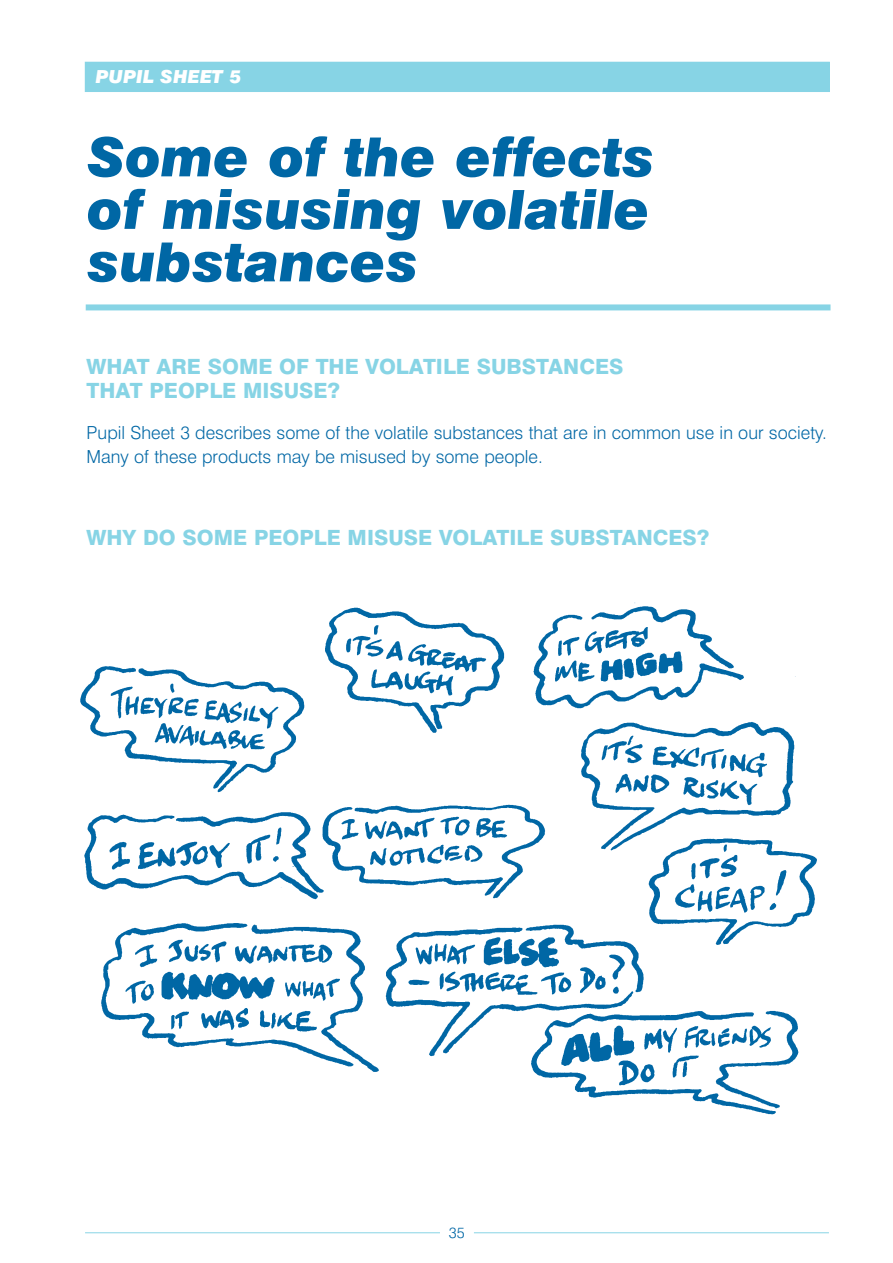
<style>
.page{position:relative;width:893px;height:1263px;background:#fff}
.page>*{position:absolute;margin:0;border:0;box-sizing:border-box;transform-origin:0 0}
.t1{font:italic 900 54px/52.5px "Swiss 721 BT";color:#0067a5;text-align:justify}
.t2{font:800 21px/24px "Swiss 721 BT";color:#87d4e5}
.t3{font:300 18px/24px "Swiss 721 BT";color:#0067a5}
.t4{font:italic 900 18px "Swiss 721 BT";color:#fff}
.t5{font:300 15px "Swiss 721 BT";color:#0067a5}
</style>
<div class="page">
<img style="left:80px;top:602px;width:737px;height:513px">
<hr style="left:474px;top:1232px;width:354px;height:1px;background:#87d4e5">
<hr style="left:85px;top:1232px;width:355px;height:1px;background:#87d4e5">
<div style="left:86px;top:304px;width:744px;height:6px;background:#87d4e5"></div>
<div style="left:85px;top:62px;width:744px;height:30px;background:#87d4e5"></div>
<p class="t4" style="left:95px;top:69px;width:147px">PUPIL SHEET 5</p>
<h1 class="t1" style="left:87px;top:136px;width:568px">Some of the effects of misusing volatile substances</h1>
<p class="t2" style="left:87px;top:356px;width:538px">WHAT ARE SOME OF THE VOLATILE SUBSTANCES<br>THAT PEOPLE MISUSE?</p>
<p class="t3" style="left:87px;top:422px;width:741px">Pupil Sheet 3 describes some of the volatile substances that are in common use in our society.<br>Many of these products may be misused by some people.</p>
<p class="t2" style="left:87px;top:527px;width:624px">WHY DO SOME PEOPLE MISUSE VOLATILE SUBSTANCES?</p>
<p class="t5" style="left:449px;top:1227px;width:17px">35</p>
</div>
